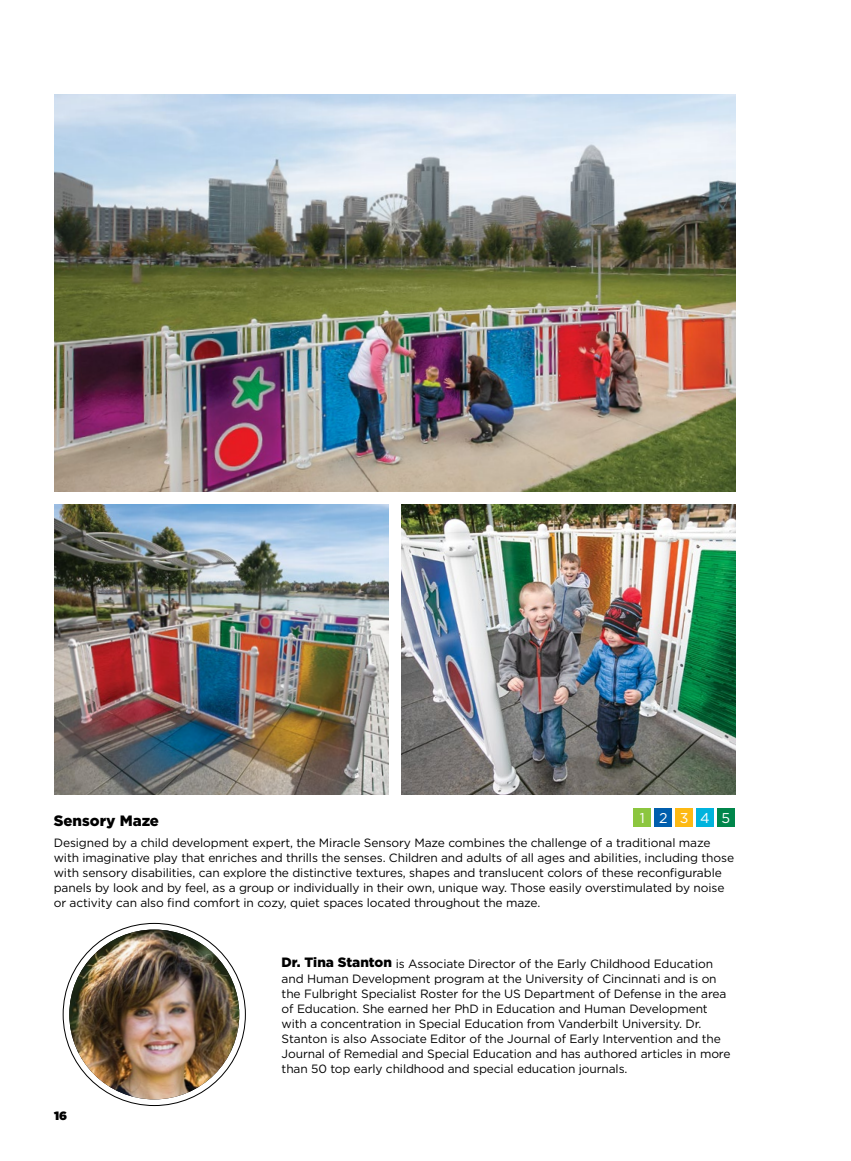
<style>
.page{position:relative;width:851px;height:1161px;background:#fff}
.page>*{position:absolute;margin:0;border:0;box-sizing:border-box;transform-origin:0 0}
.t1{font:900 15px "Gotham";color:#000}
.t2{font:14.1px "Gotham";color:#fff}
.t3{font:12px/15px "Gotham";letter-spacing:-.01em;color:#000}
.t4{font:900 12px "Gotham";color:#000}
.s1{font-weight:900;font-size:13.5px}
</style>
<div class="page">
<img style="left:54px;top:505px;width:334px;height:290px">
<img style="left:402px;top:505px;width:333px;height:290px">
<img style="left:54px;top:94px;width:681px;height:397px">
<svg style="left:63px;top:923px;width:182px;height:183px"></svg>
<img style="left:69px;top:930px;width:170px;height:169px;border-radius:85px">
<div style="left:633px;top:808px;width:18px;height:19px;background:#8cc63f"></div>
<div style="left:675px;top:808px;width:18px;height:19px;background:#fdb913"></div>
<div style="left:717px;top:808px;width:17px;height:19px;background:#00864b"></div>
<div style="left:696px;top:808px;width:17px;height:19px;background:#00b3dd"></div>
<div style="left:654px;top:808px;width:18px;height:19px;background:#005ead"></div>
<p class="t2" style="left:640px;top:809px;width:92px">1 2345</p>
<p class="t1" style="left:54px;top:811px;width:107px">Sensory Maze</p>
<p class="t3" style="left:54px;top:835px;width:681px">Designed by a child development expert, the Miracle Sensory Maze combines the challenge of a traditional maze with imaginative play that enriches and thrills the senses. Children and adults of all ages and abilities, including those with sensory disabilities, can explore the distinctive textures, shapes and translucent colors of these reconfigurable panels by look and by feel, as a group or individually in their own, unique way. Those easily overstimulated by noise or activity can also find comfort in cozy, quiet spaces located throughout the maze.</p>
<p class="t4" style="left:54px;top:1107px;width:15px">16</p>
<p class="t3" style="left:281px;top:956px;width:450px"><span class="s1">Dr. Tina Stanton</span> is Associate Director of the Early Childhood Education and Human Development program at the University of Cincinnati and is on the Fulbright Specialist Roster for the US Department of Defense in the area of Education. She earned her PhD in Education and Human Development with a concentration in Special Education from Vanderbilt University. Dr.<br>Stanton is also Associate Editor of the Journal of Early Intervention and the Journal of Remedial and Special Education and has authored articles in more than 50 top early childhood and special education journals.</p>
</div>
